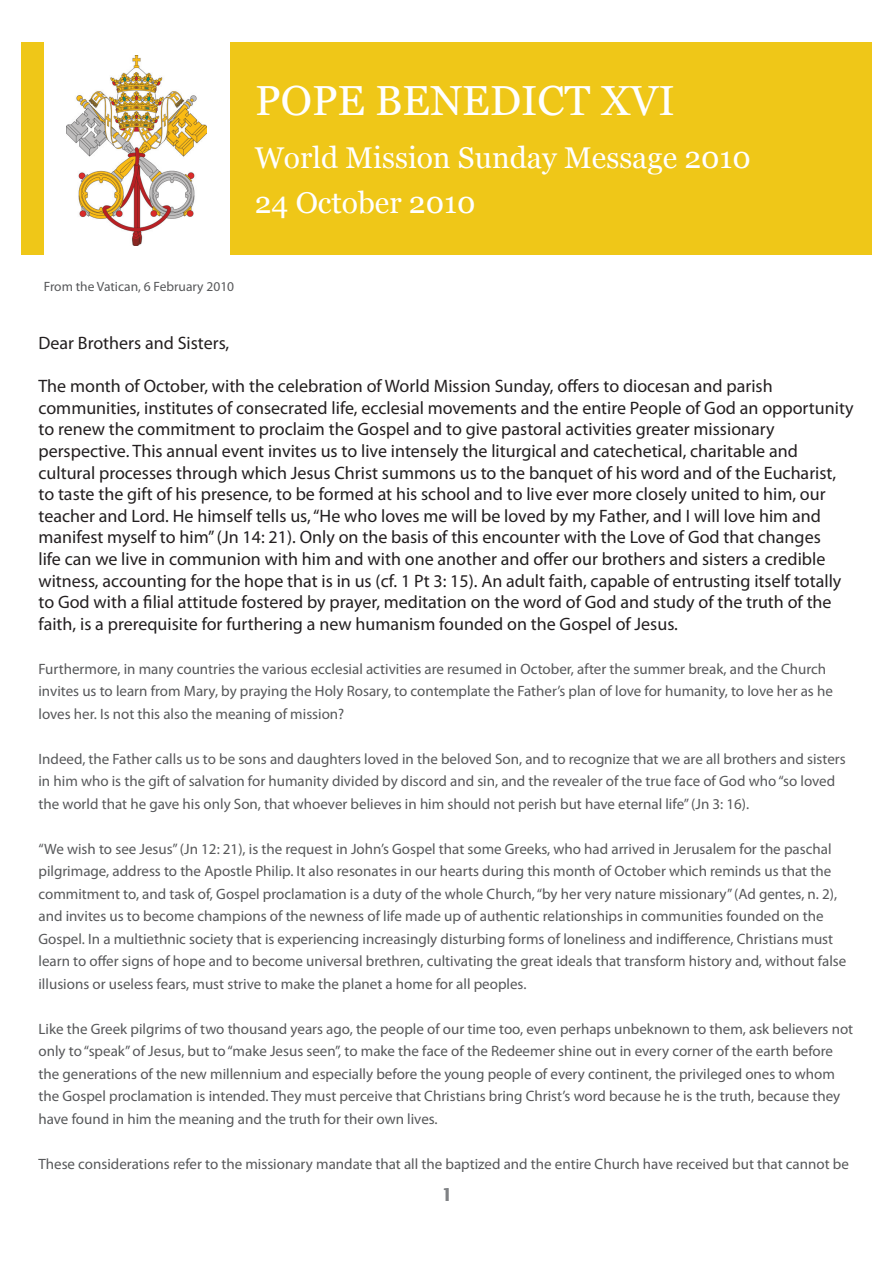
<style>
.page{position:relative;width:893px;height:1263px;background:#fff}
.page>*{position:absolute;margin:0;border:0;box-sizing:border-box;transform-origin:0 0}
.t1{font:42px "Georgia";color:#fff}
.t2{font:30px "Georgia";color:#fff}
.t3{font:18px/21.6px "Myriad Pro";color:#231f20}
.t4{font:600 18px "Lucida Sans";color:#808285}
.t5{font:15px/22.5px "Myriad Pro";color:#57585a}
.t6{font:13.5px "Myriad Pro";color:#57585a}
</style>
<div class="page">
<div style="left:21px;top:43px;width:851px;height:212px;background:#efc718"></div>
<div style="left:44px;top:37px;width:186px;height:223px;background:#fff"></div>
<img style="left:67px;top:55px;width:140px;height:190px">
<p class="t1" style="left:255px;top:75px;width:421px">POPE BENEDICT XVI</p>
<p class="t2" style="left:255px;top:140px;width:498px">World Mission Sunday Message 2010</p>
<p class="t2" style="left:255px;top:185px;width:222px">24 October 2010</p>
<p class="t6" style="left:44px;top:279px;width:192px">From the Vatican, 6 February 2010</p>
<p class="t3" style="left:38px;top:332px;width:192px">Dear Brothers and Sisters,</p>
<p class="t3" style="left:38px;top:375px;width:817px">The month of October, with the celebration of World Mission Sunday, offers to diocesan and parish communities, institutes of consecrated life, ecclesial movements and the entire People of God an opportunity to renew the commitment to proclaim the Gospel and to give pastoral activities greater missionary perspective. This annual event invites us to live intensely the liturgical and catechetical, charitable and cultural processes through which Jesus Christ summons us to the banquet of his word and of the Eucharist, to taste the gift of his presence, to be formed at his school and to live ever more closely united to him, our teacher and Lord. He himself tells us, “He who loves me will be loved by my Father, and I will love him and manifest myself to him” (Jn 14: 21). Only on the basis of this encounter with the Love of God that changes<br>life can we live in communion with him and with one another and offer our brothers and sisters a credible witness, accounting for the hope that is in us (cf. 1 Pt 3: 15). An adult faith, capable of entrusting itself totally to God with a filial attitude fostered by prayer, meditation on the word of God and study of the truth of the faith, is a prerequisite for furthering a new humanism founded on the Gospel of Jesus.</p>
<p class="t5" style="left:38px;top:657px;width:796px">Furthermore, in many countries the various ecclesial activities are resumed in October, after the summer break, and the Church invites us to learn from Mary, by praying the Holy Rosary, to contemplate the Father’s plan of love for humanity, to love her as he loves her. Is not this also the meaning of mission?</p>
<p class="t5" style="left:38px;top:747px;width:809px">Indeed, the Father calls us to be sons and daughters loved in the beloved Son, and to recognize that we are all brothers and sisters in him who is the gift of salvation for humanity divided by discord and sin, and the revealer of the true face of God who “so loved the world that he gave his only Son, that whoever believes in him should not perish but have eternal life” (Jn 3: 16).</p>
<p class="t5" style="left:38px;top:837px;width:809px">“We wish to see Jesus” (Jn 12: 21), is the request in John’s Gospel that some Greeks, who had arrived in Jerusalem for the paschal pilgrimage, address to the Apostle Philip. It also resonates in our hearts during this month of October which reminds us that the commitment to, and task of, Gospel proclamation is a duty of the whole Church, “by her very nature missionary” (Ad gentes, n. 2), and invites us to become champions of the newness of life made up of authentic relationships in communities founded on the Gospel. In a multiethnic society that is experiencing increasingly disturbing forms of loneliness and indifference, Christians must learn to offer signs of hope and to become universal brethren, cultivating the great ideals that transform history and, without false illusions or useless fears, must strive to make the planet a home for all peoples.</p>
<p class="t5" style="left:38px;top:1017px;width:816px">Like the Greek pilgrims of two thousand years ago, the people of our time too, even perhaps unbeknown to them, ask believers not only to “speak” of Jesus, but to “make Jesus seen”, to make the face of the Redeemer shine out in every corner of the earth before the generations of the new millennium and especially before the young people of every continent, the privileged ones to whom the Gospel proclamation is intended. They must perceive that Christians bring Christ’s word because he is the truth, because they have found in him the meaning and the truth for their own lives.</p>
<p class="t5" style="left:38px;top:1152px;width:812px">These considerations refer to the missionary mandate that all the baptized and the entire Church have received but that cannot be</p>
<p class="t4" style="left:442px;top:1185px;width:13px">1</p>
</div>
